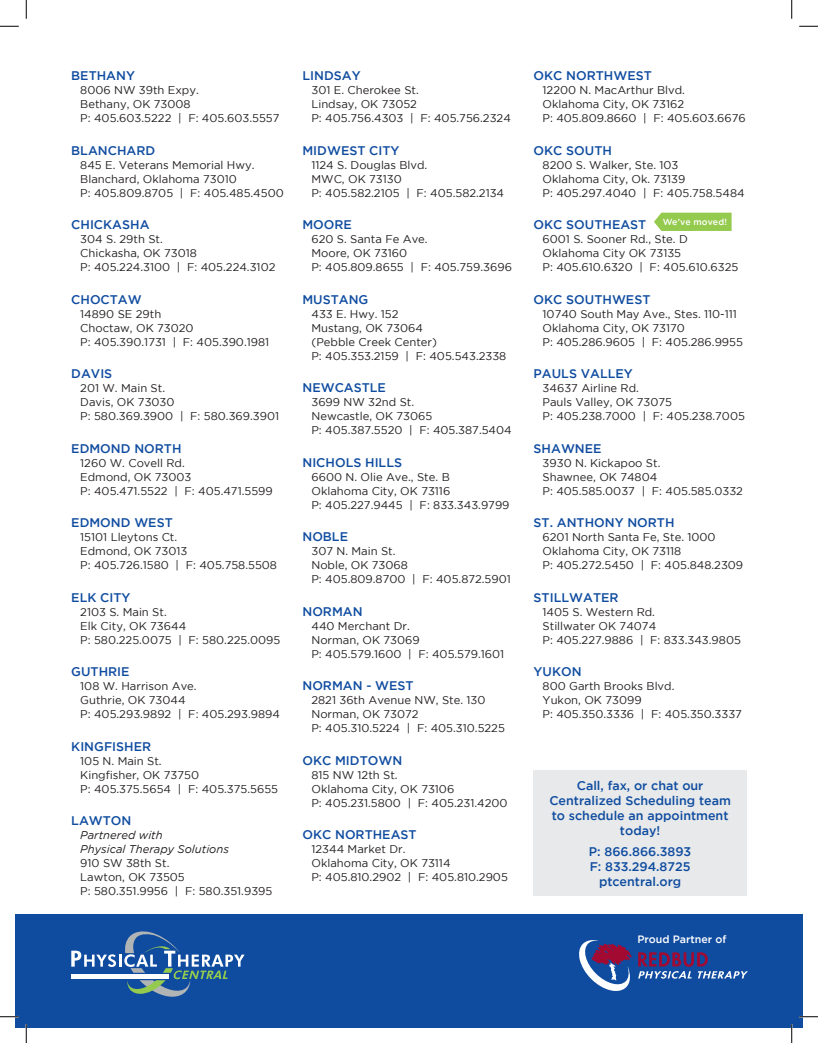
<style>
.page{position:relative;width:818px;height:1043px;background:#fff}
.page>*{position:absolute;margin:0;border:0;box-sizing:border-box;transform-origin:0 0}
.t1{font:500 12.5px/15px "Gotham";color:#0f4ca0;text-align:center}
.t2{font:11.25px/14px "Gotham";color:#231f20}
.t3{font:italic 11.25px/14px "Gotham";color:#231f20}
.t4{font:500 10.62px "Gotham";color:#fff}
.t5{font:500 8.75px "Gotham";color:#fff}
</style>
<div class="page">
<div style="left:533px;top:770px;width:213px;height:126px;background:#e7e9ea"></div>
<div style="left:15px;top:914px;width:787px;height:114px;background:#0f4ca0"></div>
<svg style="left:579px;top:940px;width:53px;height:51px"></svg>
<svg style="left:638px;top:952px;width:109px;height:26px"></svg>
<svg style="left:71px;top:931px;width:173px;height:65px"></svg>
<hr style="left:71px;top:974px;width:98px;height:4px;background:#fff">
<svg style="left:654px;top:213px;width:77px;height:18px"></svg>
<svg style="left:0;top:25px;width:19px;height:2px"></svg>
<svg style="left:799px;top:25px;width:19px;height:2px"></svg>
<svg style="left:0;top:1015px;width:19px;height:2px"></svg>
<svg style="left:799px;top:1015px;width:19px;height:2px"></svg>
<svg style="left:25px;top:0;width:2px;height:19px"></svg>
<svg style="left:25px;top:1024px;width:2px;height:18px"></svg>
<svg style="left:791px;top:0;width:1px;height:19px"></svg>
<svg style="left:790px;top:1024px;width:2px;height:18px"></svg>
<p class="t1" style="left:71px;top:68px;width:65px">BETHANY</p>
<p class="t2" style="left:80px;top:83px;width:201px">8006 NW 39th Expy.<br>Bethany, OK 73008<br>P: 405.603.5222 | F: 405.603.5557</p>
<p class="t1" style="left:71px;top:143px;width:85px">BLANCHARD</p>
<p class="t2" style="left:80px;top:158px;width:205px">845 E. Veterans Memorial Hwy.<br>Blanchard, Oklahoma 73010<br>P: 405.809.8705 | F: 405.485.4500</p>
<p class="t1" style="left:71px;top:217px;width:80px">CHICKASHA</p>
<p class="t2" style="left:80px;top:232px;width:197px">304 S. 29th St.<br>Chickasha, OK 73018<br>P: 405.224.3100 | F: 405.224.3102</p>
<p class="t1" style="left:71px;top:292px;width:72px">CHOCTAW</p>
<p class="t2" style="left:80px;top:307px;width:190px">14890 SE 29th<br>Choctaw, OK 73020<br>P: 405.390.1731 | F: 405.390.1981</p>
<p class="t1" style="left:71px;top:366px;width:42px">DAVIS</p>
<p class="t2" style="left:80px;top:381px;width:200px">201 W. Main St.<br>Davis, OK 73030<br>P: 580.369.3900 | F: 580.369.3901</p>
<p class="t1" style="left:71px;top:440px;width:112px">EDMOND NORTH</p>
<p class="t2" style="left:80px;top:455px;width:194px">1260 W. Covell Rd.<br>Edmond, OK 73003<br>P: 405.471.5522 | F: 405.471.5599</p>
<p class="t1" style="left:71px;top:515px;width:103px">EDMOND WEST</p>
<p class="t2" style="left:80px;top:530px;width:198px">15101 Lleytons Ct.<br>Edmond, OK 73013<br>P: 405.726.1580 | F: 405.758.5508</p>
<p class="t1" style="left:71px;top:589px;width:61px">ELK CITY</p>
<p class="t2" style="left:80px;top:604px;width:202px">2103 S. Main St.<br>Elk City, OK 73644<br>P: 580.225.0075 | F: 580.225.0095</p>
<p class="t1" style="left:71px;top:664px;width:60px">GUTHRIE</p>
<p class="t2" style="left:80px;top:679px;width:201px">108 W. Harrison Ave.<br>Guthrie, OK 73044<br>P: 405.293.9892 | F: 405.293.9894</p>
<p class="t1" style="left:71px;top:738px;width:81px">KINGFISHER</p>
<p class="t2" style="left:80px;top:753px;width:199px">105 N. Main St.<br>Kingfisher, OK 73750<br>P: 405.375.5654 | F: 405.375.5655</p>
<p class="t1" style="left:71px;top:813px;width:62px">LAWTON</p>
<p class="t3" style="left:80px;top:828px;width:150px">Partnered with<br>Physical Therapy Solutions</p>
<p class="t2" style="left:80px;top:856px;width:194px">910 SW 38th St.<br>Lawton, OK 73505<br>P: 580.351.9956 | F: 580.351.9395</p>
<p class="t1" style="left:302px;top:68px;width:60px">LINDSAY</p>
<p class="t2" style="left:311px;top:83px;width:201px">301 E. Cherokee St.<br>Lindsay, OK 73052<br>P: 405.756.4303 | F: 405.756.2324</p>
<p class="t1" style="left:302px;top:143px;width:99px">MIDWEST CITY</p>
<p class="t2" style="left:311px;top:158px;width:194px">1124 S. Douglas Blvd.<br>MWC, OK 73130<br>P: 405.582.2105 | F: 405.582.2134</p>
<p class="t1" style="left:302px;top:217px;width:51px">MOORE</p>
<p class="t2" style="left:311px;top:232px;width:202px">620 S. Santa Fe Ave.<br>Moore, OK 73160<br>P: 405.809.8655 | F: 405.759.3696</p>
<p class="t1" style="left:302px;top:292px;width:67px">MUSTANG</p>
<p class="t2" style="left:311px;top:307px;width:196px">433 E. Hwy. 152<br>Mustang, OK 73064<br>(Pebble Creek Center)<br>P: 405.353.2159 | F: 405.543.2338</p>
<p class="t1" style="left:302px;top:380px;width:85px">NEWCASTLE</p>
<p class="t2" style="left:311px;top:395px;width:202px">3699 NW 32nd St.<br>Newcastle, OK 73065<br>P: 405.387.5520 | F: 405.387.5404</p>
<p class="t1" style="left:302px;top:454px;width:101px">NICHOLS HILLS</p>
<p class="t2" style="left:311px;top:469px;width:200px">6600 N. Olie Ave., Ste. B<br>Oklahoma City, OK 73116<br>P: 405.227.9445 | F: 833.343.9799</p>
<p class="t1" style="left:302px;top:529px;width:47px">NOBLE</p>
<p class="t2" style="left:311px;top:544px;width:201px">307 N. Main St.<br>Noble, OK 73068<br>P: 405.809.8700 | F: 405.872.5901</p>
<p class="t1" style="left:302px;top:603px;width:62px">NORMAN</p>
<p class="t2" style="left:311px;top:618px;width:194px">440 Merchant Dr.<br>Norman, OK 73069<br>P: 405.579.1600 | F: 405.579.1601</p>
<p class="t1" style="left:302px;top:678px;width:113px">NORMAN - WEST</p>
<p class="t2" style="left:311px;top:693px;width:195px">2821 36th Avenue NW, Ste. 130<br>Norman, OK 73072<br>P: 405.310.5224 | F: 405.310.5225</p>
<p class="t1" style="left:302px;top:752px;width:101px">OKC MIDTOWN</p>
<p class="t2" style="left:311px;top:767px;width:198px">815 NW 12th St.<br>Oklahoma City, OK 73106<br>P: 405.231.5800 | F: 405.231.4200</p>
<p class="t1" style="left:302px;top:827px;width:116px">OKC NORTHEAST</p>
<p class="t2" style="left:311px;top:842px;width:198px">12344 Market Dr.<br>Oklahoma City, OK 73114<br>P: 405.810.2902 | F: 405.810.2905</p>
<p class="t1" style="left:533px;top:68px;width:120px">OKC NORTHWEST</p>
<p class="t2" style="left:542px;top:83px;width:205px">12200 N. MacArthur Blvd.<br>Oklahoma City, OK 73162<br>P: 405.809.8660 | F: 405.603.6676</p>
<p class="t1" style="left:533px;top:143px;width:80px">OKC SOUTH</p>
<p class="t2" style="left:542px;top:158px;width:203px">8200 S. Walker, Ste. 103<br>Oklahoma City, Ok. 73139<br>P: 405.297.4040 | F: 405.758.5484</p>
<p class="t1" style="left:533px;top:217px;width:114px">OKC SOUTHEAST</p>
<p class="t2" style="left:542px;top:232px;width:197px">6001 S. Sooner Rd., Ste. D<br>Oklahoma City OK 73135<br>P: 405.610.6320 | F: 405.610.6325</p>
<p class="t1" style="left:533px;top:292px;width:118px">OKC SOUTHWEST</p>
<p class="t2" style="left:542px;top:307px;width:202px">10740 South May Ave., Stes. 110-111<br>Oklahoma City, OK 73170<br>P: 405.286.9605 | F: 405.286.9955</p>
<p class="t1" style="left:533px;top:366px;width:101px">PAULS VALLEY</p>
<p class="t2" style="left:542px;top:381px;width:204px">34637 Airline Rd.<br>Pauls Valley, OK 73075<br>P: 405.238.7000 | F: 405.238.7005</p>
<p class="t1" style="left:533px;top:440px;width:69px">SHAWNEE</p>
<p class="t2" style="left:542px;top:455px;width:202px">3930 N. Kickapoo St.<br>Shawnee, OK 74804<br>P: 405.585.0037 | F: 405.585.0332</p>
<p class="t1" style="left:533px;top:515px;width:142px">ST. ANTHONY NORTH</p>
<p class="t2" style="left:542px;top:530px;width:202px">6201 North Santa Fe, Ste. 1000<br>Oklahoma City, OK 73118<br>P: 405.272.5450 | F: 405.848.2309</p>
<p class="t1" style="left:533px;top:589px;width:86px">STILLWATER</p>
<p class="t2" style="left:542px;top:604px;width:200px">1405 S. Western Rd.<br>Stillwater OK 74074<br>P: 405.227.9886 | F: 833.343.9805</p>
<p class="t1" style="left:533px;top:664px;width:49px">YUKON</p>
<p class="t2" style="left:542px;top:679px;width:201px">800 Garth Brooks Blvd.<br>Yukon, OK 73099<br>P: 405.350.3336 | F: 405.350.3337</p>
<p class="t5" style="left:662px;top:217px;width:66px">We've moved!</p>
<p class="t1" style="left:549px;top:777px;width:183px">Call, fax, or chat our<br>Centralized Scheduling team to schedule an appointment today!</p>
<p class="t1" style="left:589px;top:843px;width:104px">P: 866.866.3893<br>F: 833.294.8725 ptcentral.org</p>
<p class="t4" style="left:637px;top:933px;width:90px">Proud Partner of</p>
</div>
